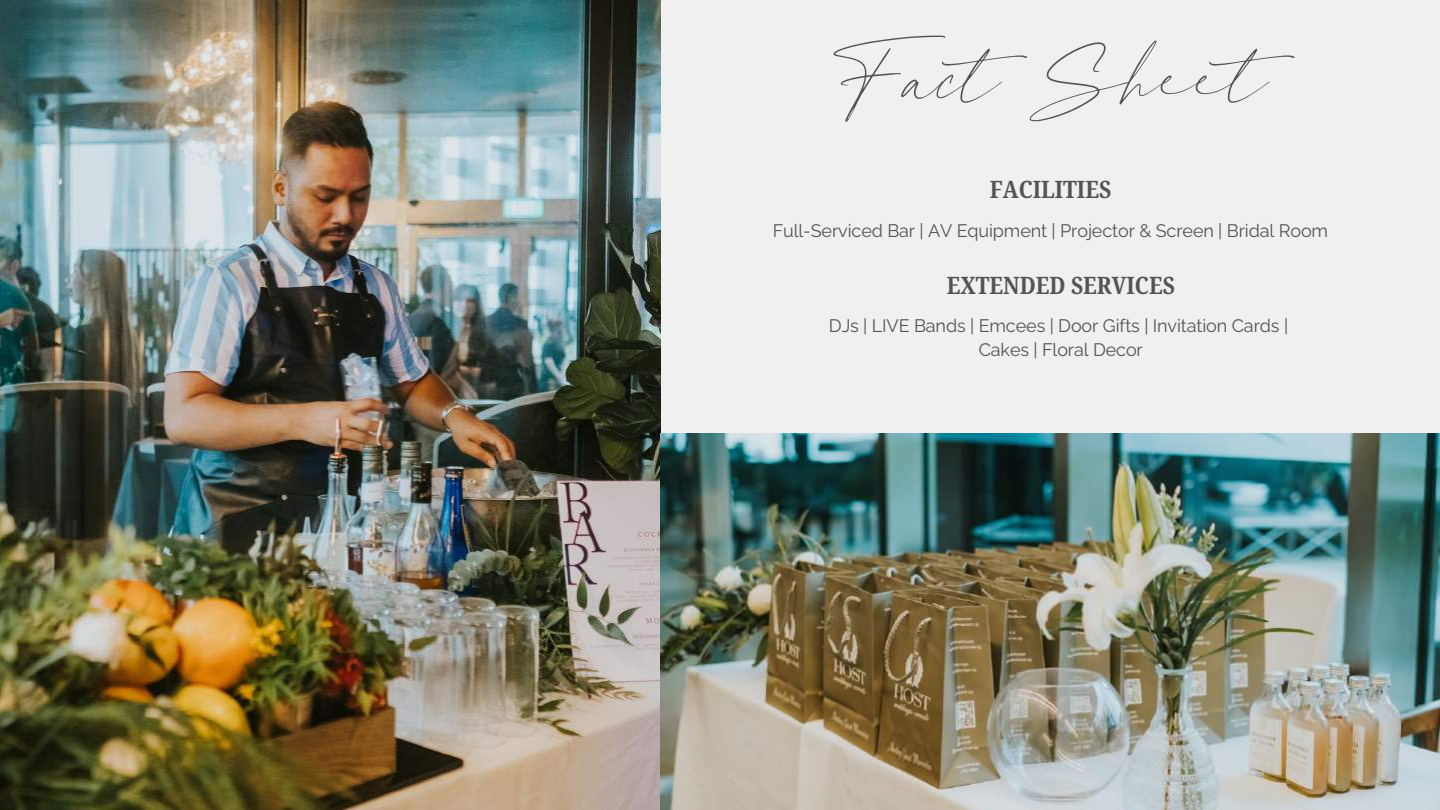
<style>
.page{position:relative;width:1440px;height:810px;background:#f0f0f0}
.page>*{position:absolute;margin:0;border:0;box-sizing:border-box;transform-origin:0 0}
.t1{font:72px "Rafelya Carrotin";color:#545454}
.t2{font:700 24px "Noto Serif Ethiopic Condensed";color:#545454}
.t3{font:18px/24px "Raleway";letter-spacing:-.005em;color:#545454;text-align:center}
</style>
<div class="page">
<img style="left:0;top:0;width:661px;height:810px">
<img style="left:661px;top:433px;width:779px;height:377px">
<h1 class="t1" style="left:832px;top:43px;width:488px">FactSheet</h1>
<h2 class="t2" style="left:990px;top:172px;width:123px">FACILITIES</h2>
<p class="t3" style="left:773px;top:219px;width:557px">Full-Serviced Bar | AV Equipment | Projector &amp; Screen | Bridal Room</p>
<h2 class="t2" style="left:947px;top:268px;width:230px">EXTENDED SERVICES</h2>
<p class="t3" style="left:829px;top:314px;width:461px">DJs | LIVE Bands | Emcees | Door Gifts | Invitation Cards |<br>Cakes | Floral Decor</p>
</div>
